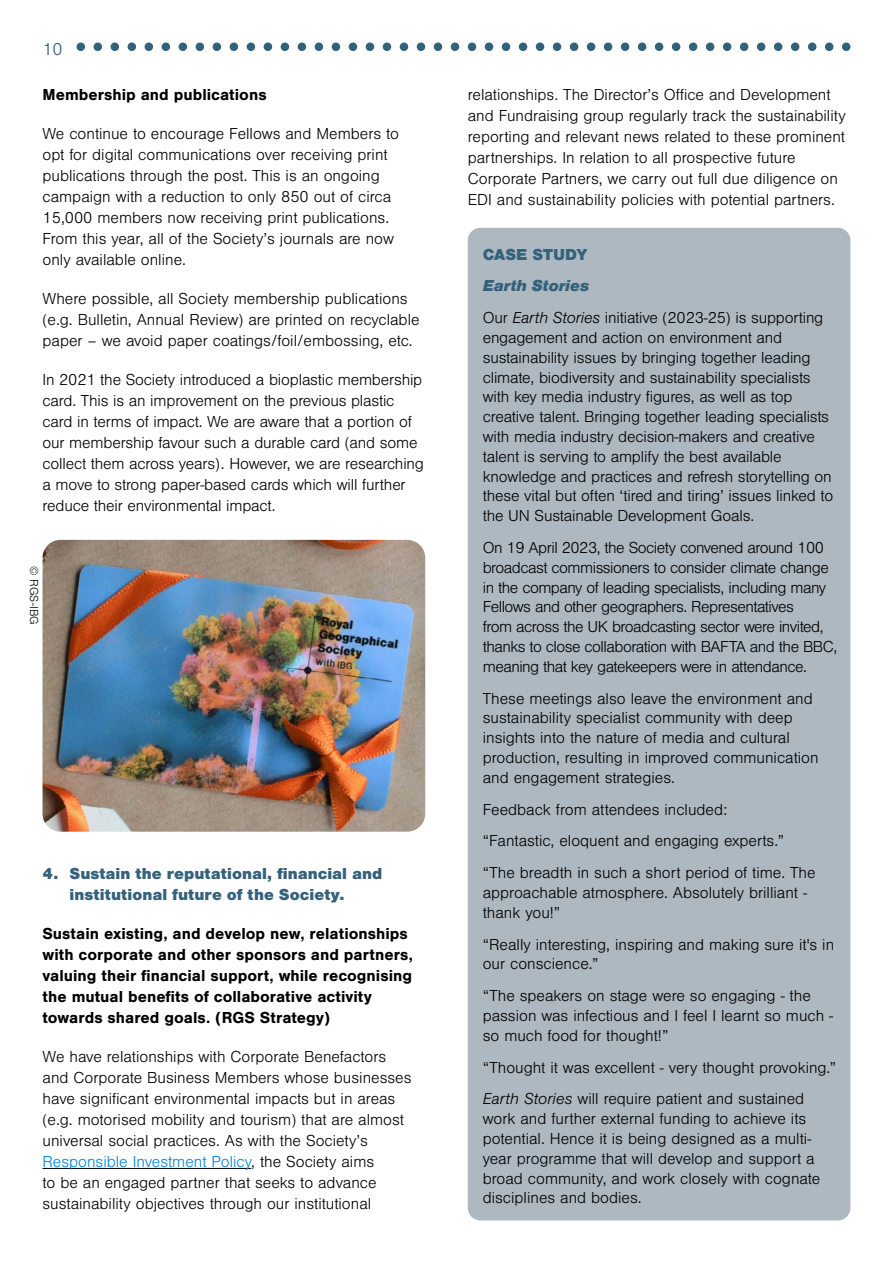
<style>
.page{position:relative;width:893px;height:1263px;background:#fff}
.page>*{position:absolute;margin:0;border:0;box-sizing:border-box;transform-origin:0 0}
.t1{font:300 18px "Nimbus San";color:#32617a}
.t2{font:300 16.5px/21px "Nimbus San";color:#000}
.t3{font:300 16.5px/19.8px "Nimbus San";letter-spacing:-.03em;color:#000}
.t4{font:700 16.5px/21px "Nimbus San";color:#000101}
.t5{font:900 16.5px/21px "Nimbus San";color:#35617b}
.t6{font:700 16.5px "Nimbus San";color:#000}
.t7{font:900 16.5px "Nimbus San";color:#34627b}
.t8{font:300 12px "Nimbus San";color:#000}
.s1{color:#0085e7}
.s2{font-weight:900;font-style:italic;color:#34627b}
.s3{font-style:italic}
</style>
<div class="page">
<div style="left:77px;top:43px;width:8px;height:8px;background:#32617a;border-radius:50%"></div>
<div style="left:94px;top:43px;width:8px;height:8px;background:#32617a;border-radius:50%"></div>
<div style="left:128px;top:43px;width:8px;height:8px;background:#32617a;border-radius:50%"></div>
<div style="left:145px;top:43px;width:8px;height:8px;background:#32617a;border-radius:50%"></div>
<div style="left:162px;top:43px;width:8px;height:8px;background:#32617a;border-radius:50%"></div>
<div style="left:179px;top:43px;width:8px;height:8px;background:#32617a;border-radius:50%"></div>
<div style="left:349px;top:43px;width:8px;height:8px;background:#32617a;border-radius:50%"></div>
<div style="left:366px;top:43px;width:8px;height:8px;background:#32617a;border-radius:50%"></div>
<div style="left:383px;top:43px;width:8px;height:8px;background:#32617a;border-radius:50%"></div>
<div style="left:400px;top:43px;width:8px;height:8px;background:#32617a;border-radius:50%"></div>
<div style="left:434px;top:43px;width:8px;height:8px;background:#32617a;border-radius:50%"></div>
<div style="left:451px;top:43px;width:8px;height:8px;background:#32617a;border-radius:50%"></div>
<div style="left:468px;top:43px;width:8px;height:8px;background:#32617a;border-radius:50%"></div>
<div style="left:485px;top:43px;width:8px;height:8px;background:#32617a;border-radius:50%"></div>
<div style="left:111px;top:43px;width:8px;height:8px;background:#32617a;border-radius:50%"></div>
<div style="left:417px;top:43px;width:8px;height:8px;background:#32617a;border-radius:50%"></div>
<div style="left:196px;top:43px;width:8px;height:8px;background:#32617a;border-radius:50%"></div>
<div style="left:213px;top:43px;width:8px;height:8px;background:#32617a;border-radius:50%"></div>
<div style="left:230px;top:43px;width:8px;height:8px;background:#32617a;border-radius:50%"></div>
<div style="left:247px;top:43px;width:8px;height:8px;background:#32617a;border-radius:50%"></div>
<div style="left:281px;top:43px;width:8px;height:8px;background:#32617a;border-radius:50%"></div>
<div style="left:298px;top:43px;width:8px;height:8px;background:#32617a;border-radius:50%"></div>
<div style="left:315px;top:43px;width:8px;height:8px;background:#32617a;border-radius:50%"></div>
<div style="left:332px;top:43px;width:8px;height:8px;background:#32617a;border-radius:50%"></div>
<div style="left:264px;top:43px;width:8px;height:8px;background:#32617a;border-radius:50%"></div>
<div style="left:502px;top:43px;width:8px;height:8px;background:#32617a;border-radius:50%"></div>
<div style="left:519px;top:43px;width:8px;height:8px;background:#32617a;border-radius:50%"></div>
<div style="left:536px;top:43px;width:8px;height:8px;background:#32617a;border-radius:50%"></div>
<div style="left:553px;top:43px;width:8px;height:8px;background:#32617a;border-radius:50%"></div>
<div style="left:587px;top:43px;width:8px;height:8px;background:#32617a;border-radius:50%"></div>
<div style="left:604px;top:43px;width:8px;height:8px;background:#32617a;border-radius:50%"></div>
<div style="left:621px;top:43px;width:8px;height:8px;background:#32617a;border-radius:50%"></div>
<div style="left:638px;top:43px;width:8px;height:8px;background:#32617a;border-radius:50%"></div>
<div style="left:570px;top:43px;width:8px;height:8px;background:#32617a;border-radius:50%"></div>
<div style="left:655px;top:43px;width:8px;height:8px;background:#32617a;border-radius:50%"></div>
<div style="left:672px;top:43px;width:8px;height:8px;background:#32617a;border-radius:50%"></div>
<div style="left:689px;top:43px;width:8px;height:8px;background:#32617a;border-radius:50%"></div>
<div style="left:706px;top:43px;width:8px;height:8px;background:#32617a;border-radius:50%"></div>
<div style="left:740px;top:43px;width:8px;height:8px;background:#32617a;border-radius:50%"></div>
<div style="left:757px;top:43px;width:8px;height:8px;background:#32617a;border-radius:50%"></div>
<div style="left:774px;top:43px;width:8px;height:8px;background:#32617a;border-radius:50%"></div>
<div style="left:791px;top:43px;width:8px;height:8px;background:#32617a;border-radius:50%"></div>
<div style="left:723px;top:43px;width:8px;height:8px;background:#32617a;border-radius:50%"></div>
<div style="left:808px;top:43px;width:8px;height:8px;background:#32617a;border-radius:50%"></div>
<div style="left:825px;top:43px;width:8px;height:8px;background:#32617a;border-radius:50%"></div>
<div style="left:842px;top:43px;width:8px;height:8px;background:#32617a;border-radius:50%"></div>
<div style="left:468px;top:228px;width:382px;height:992px;background:#aeb8c0;border-radius:13px"></div>
<img style="left:43px;top:540px;width:382px;height:292px">
<hr style="left:43px;top:1168px;width:208px;height:1px;background:#000">
<p class="t1" style="left:43px;top:39px;width:22px">10</p>
<p class="t6" style="left:43px;top:85px;width:226px">Membership and publications</p>
<p class="t2" style="left:43px;top:123px;width:358px">We continue to encourage Fellows and Members to opt for digital communications over receiving print publications through the post. This is an ongoing campaign with a reduction to only 850 out of circa 15,000 members now receiving print publications.<br>From this year, all of the Society’s journals are now only available online.</p>
<p class="t2" style="left:43px;top:288px;width:379px">Where possible, all Society membership publications (e.g. Bulletin, Annual Review) are printed on recyclable paper – we avoid paper coatings/foil/embossing, etc.</p>
<p class="t2" style="left:43px;top:369px;width:383px">In 2021 the Society introduced a bioplastic membership card. This is an improvement on the previous plastic card in terms of impact. We are aware that a portion of our membership favour such a durable card (and some collect them across years). However, we are researching a move to strong paper-based cards which will further reduce their environmental impact.</p>
<p class="t8" style="left:40px;top:566px;width:60px;rotate:90deg">© RGS-IBG</p>
<p class="t5" style="left:70px;top:863px;width:314px;text-indent:-27px">4. Sustain the reputational, financial and institutional future of the Society.</p>
<p class="t4" style="left:43px;top:923px;width:372px">Sustain existing, and develop new, relationships with corporate and other sponsors and partners, valuing their financial support, while recognising the mutual benefits of collaborative activity towards shared goals. (RGS Strategy)</p>
<p class="t2" style="left:43px;top:1046px;width:370px">We have relationships with Corporate Benefactors and Corporate Business Members whose businesses have significant environmental impacts but in areas (e.g. motorised mobility and tourism) that are almost universal social practices. As with the Society’s <span class="s1">Responsible Investment Policy</span>, the Society aims<br>to be an engaged partner that seeks to advance sustainability objectives through our institutional</p>
<p class="t2" style="left:468px;top:84px;width:379px">relationships. The Director’s Office and Development and Fundraising group regularly track the sustainability reporting and relevant news related to these prominent partnerships. In relation to all prospective future Corporate Partners, we carry out full due diligence on EDI and sustainability policies with potential partners.</p>
<p class="t7" style="left:483px;top:245px;width:106px">CASE STUDY</p>
<p class="t2" style="left:483px;top:271px;width:342px;line-height:31.8px"><span class="s2">Earth Stories<br></span>Our <span class="s3">Earth Stories</span> initiative (2023-25) is supporting</p>
<p class="t2" style="left:483px;top:328px;width:352px;line-height:19.8px">engagement and action on environment and sustainability issues by bringing together leading climate, biodiversity and sustainability specialists with key media industry figures, as well as top creative talent. Bringing together leading specialists with media industry decision-makers and creative talent is serving to amplify the best available knowledge and practices and refresh storytelling on these vital but often ‘tired and tiring’ issues linked to the UN Sustainable Development Goals.</p>
<p class="t3" style="left:483px;top:538px;width:356px">On 19 April 2023, the Society convened around 100 broadcast commissioners to consider climate change in the company of leading specialists, including many Fellows and other geographers. Representatives<br>from across the UK broadcasting sector were invited, thanks to close collaboration with BAFTA and the BBC, meaning that key gatekeepers were in attendance.</p>
<p class="t2" style="left:483px;top:689px;width:337px;line-height:19.8px">These meetings also leave the environment and sustainability specialist community with deep insights into the nature of media and cultural production, resulting in improved communication and engagement strategies.</p>
<p class="t2" style="left:483px;top:794px;width:334px;line-height:31.8px">Feedback from attendees included:<br>“Fantastic, eloquent and engaging experts.” “The breadth in such a short period of time. The</p>
<p class="t2" style="left:483px;top:883px;width:326px;line-height:19.8px">approachable atmosphere. Absolutely brilliant - thank you!”</p>
<p class="t2" style="left:483px;top:935px;width:353px;line-height:19.8px">“Really interesting, inspiring and making sure it's in our conscience.”</p>
<p class="t2" style="left:483px;top:986px;width:352px;line-height:19.8px">“The speakers on stage were so engaging - the passion was infectious and I feel I learnt so much - so much food for thought!”</p>
<p class="t2" style="left:483px;top:1052px;width:355px;line-height:31.8px">“Thought it was excellent - very thought provoking.”<br><span class="s3">Earth Stories</span> will require patient and sustained</p>
<p class="t2" style="left:483px;top:1109px;width:339px;line-height:19.8px">work and further external funding to achieve its potential. Hence it is being designed as a multi&shy;year programme that will develop and support a broad community, and work closely with cognate disciplines and bodies.</p>
</div>
